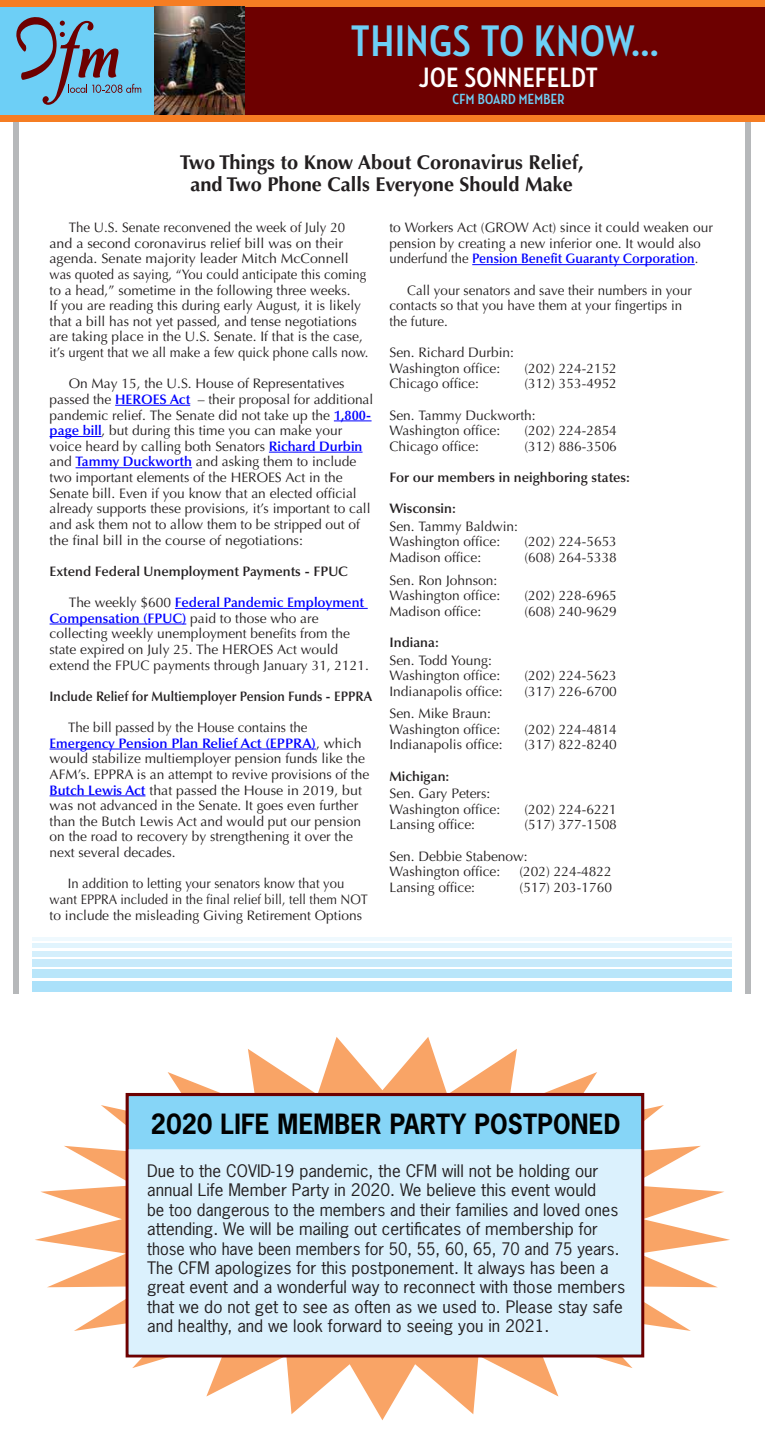
<style>
.page{position:relative;width:765px;height:1440px;background:#fff}
.page>*{position:absolute;margin:0;border:0;box-sizing:border-box;transform-origin:0 0}
.t1{font:700 45px "Neutraface Condensed";letter-spacing:.02em;color:#6dcff6}
.t2{font:700 28.5px "Neutraface Condensed";letter-spacing:.02em;color:#fff}
.t3{font:700 26.25px "News Gothic Std";letter-spacing:.01em;color:#000101;scale:.93 1}
.t4{font:700 20px/22.5px "Optima";color:#231f20;text-align:center}
.t5{font:16.25px/19.4px "News Gothic Std";color:#231f20;scale:1.05 1}
.t6{font:700 15px "Neutraface Condensed";letter-spacing:.02em;color:#6dcff6}
.t7{font:13.75px/15.6px "Optima";color:#231f20}
.t8{font:13.75px/15.6px "Optima";color:#231f20;text-align:center;scale:.95 1}
.t9{font:600 13.75px "Optima";color:#231f20}
.t10{font:600 13.75px "Optima";color:#231f20;scale:.94 1}
.s1{font-weight:600;color:#00f}
</style>
<div class="page">
<div style="left:14px;top:120px;width:5px;height:874px;background:#b6b8ba"></div>
<div style="left:746px;top:120px;width:5px;height:874px;background:#b6b8ba"></div>
<hr style="left:115px;top:405px;width:75px;height:1px;background:#00f">
<hr style="left:334px;top:421px;width:38px;height:1px;background:#00f">
<hr style="left:50px;top:436px;width:52px;height:1px;background:#00f">
<hr style="left:269px;top:452px;width:94px;height:1px;background:#00f">
<hr style="left:76px;top:467px;width:116px;height:1px;background:#00f">
<hr style="left:175px;top:608px;width:193px;height:1px;background:#00f">
<hr style="left:50px;top:624px;width:136px;height:1px;background:#00f">
<hr style="left:50px;top:749px;width:266px;height:1px;background:#00f">
<hr style="left:50px;top:796px;width:96px;height:1px;background:#00f">
<hr style="left:472px;top:264px;width:223px;height:1px;background:#00f">
<div style="left:240px;top:6px;width:525px;height:109px;background:#6d0000"></div>
<div style="left:0;top:6px;width:174px;height:109px;background:#6dcff6"></div>
<svg style="left:16px;top:17px;width:125px;height:88px"></svg>
<div style="left:0;top:115px;width:765px;height:6px;background:#f57d23"></div>
<div style="left:0;top:0;width:765px;height:7px;background:#f57d23"></div>
<img style="left:155px;top:7px;width:89px;height:108px">
<div style="left:32px;top:959px;width:700px;height:8px;background:#c7eafb"></div>
<div style="left:32px;top:969px;width:700px;height:9px;background:#b9e6fa"></div>
<hr style="left:32px;top:938px;width:700px;height:3px;background:#eff9fe">
<div style="left:32px;top:943px;width:700px;height:5px;background:#e1f4fd"></div>
<div style="left:32px;top:951px;width:700px;height:5px;background:#d4effc"></div>
<div style="left:32px;top:981px;width:700px;height:10px;background:#abe1fa"></div>
<svg style="left:35px;top:1037px;width:695px;height:383px"></svg>
<div style="left:126px;top:1093px;width:518px;height:264px;background:#86d5f7;border:3px solid #6d0000"></div>
<div style="left:129px;top:1149px;width:512px;height:206px;background:#dbf1fd"></div>
<h1 class="t1" style="left:351px;top:16px;width:309px">THINGS TO KNOW...</h1>
<h2 class="t2" style="left:419px;top:62px;width:180px">JOE SONNEFELDT</h2>
<p class="t6" style="left:452px;top:90px;width:114px">CFM BOARD MEMBER</p>
<h3 class="t4" style="left:180px;top:151px;width:405px">Two Things to Know About Coronavirus Relief, and Two Phone Calls Everyone Should Make</h3>
<p class="t7" style="left:50px;top:220px;width:320px;text-indent:19px">The U.S. Senate reconvened the week of July 20 and a second coronavirus relief bill was on their agenda. Senate majority leader Mitch McConnell was quoted as saying, “You could anticipate this coming to a head,” sometime in the following three weeks.<br>If you are reading this during early August, it is likely that a bill has not yet passed, and tense negotiations are taking place in the U.S. Senate. If that is the case, it’s urgent that we all make a few quick phone calls now.</p>
<p class="t7" style="left:50px;top:376px;width:325px;text-indent:19px">On May 15, the U.S. House of Representatives passed the <span class="s1">HEROES Act</span> – their proposal for additional pandemic relief. The Senate did not take up the <span class="s1">1,800- page bill</span>, but during this time you can make your voice heard by calling both Senators <span class="s1">Richard Durbin </span>and <span class="s1">Tammy Duckworth</span> and asking them to include two important elements of the HEROES Act in the Senate bill. Even if you know that an elected official already supports these provisions, it’s important to call and ask them not to allow them to be stripped out of the final bill in the course of negotiations:</p>
<p class="t9" style="left:50px;top:563px;width:300px">Extend Federal Unemployment Payments - FPUC</p>
<p class="t7" style="left:50px;top:595px;width:321px;text-indent:19px">The weekly $600 <span class="s1">Federal Pandemic Employment Compensation (FPUC)</span> paid to those who are collecting weekly unemployment benefits from the state expired on July 25. The HEROES Act would extend the FPUC payments through January 31, 2121.</p>
<p class="t10" style="left:50px;top:688px;width:345px">Include Relief for Multiemployer Pension Funds - EPPRA</p>
<p class="t7" style="left:50px;top:720px;width:321px;text-indent:19px">The bill passed by the House contains the <span class="s1">Emergency Pension Plan Relief Act (EPPRA)</span>, which would stabilize multiemployer pension funds like the AFM’s. EPPRA is an attempt to revive provisions of the <span class="s1">Butch Lewis Act</span> that passed the House in 2019, but was not advanced in the Senate. It goes even further than the Butch Lewis Act and would put our pension on the road to recovery by strengthening it over the next several decades.</p>
<p class="t8" style="left:50px;top:876px;width:337px">In addition to letting your senators know that you<br>want EPPRA included in the final relief bill, tell them NOT to include the misleading Giving Retirement Options</p>
<p class="t7" style="left:389px;top:220px;width:325px">to Workers Act (GROW Act) since it could weaken our pension by creating a new inferior one. It would also underfund the <span class="s1">Pension Benefit Guaranty Corporation</span>.</p>
<p class="t7" style="left:389px;top:282px;width:304px;text-indent:18px">Call your senators and save their numbers in your contacts so that you have them at your fingertips in the future.</p>
<p class="t7" style="left:389px;top:345px;width:126px">Sen. Richard Durbin:<br>Washington office:</p>
<p class="t7" style="left:524px;top:360px;width:94px">(202) 224-2152</p>
<p class="t7" style="left:389px;top:376px;width:91px">Chicago office:</p>
<p class="t7" style="left:524px;top:376px;width:94px">(312) 353-4952</p>
<p class="t7" style="left:389px;top:407px;width:148px">Sen. Tammy Duckworth:<br>Washington office:</p>
<p class="t7" style="left:524px;top:423px;width:94px">(202) 224-2854</p>
<p class="t7" style="left:389px;top:438px;width:91px">Chicago office:</p>
<p class="t7" style="left:524px;top:438px;width:94px">(312) 886-3506</p>
<p class="t9" style="left:389px;top:469px;width:242px">For our members in neighboring states:</p>
<p class="t9" style="left:389px;top:501px;width:68px">Wisconsin:</p>
<p class="t7" style="left:389px;top:519px;width:130px">Sen. Tammy Baldwin:<br>Washington office:</p>
<p class="t7" style="left:524px;top:534px;width:94px">(202) 224-5653</p>
<p class="t7" style="left:389px;top:550px;width:93px">Madison office:</p>
<p class="t7" style="left:524px;top:550px;width:94px">(608) 264-5338</p>
<p class="t7" style="left:389px;top:572px;width:112px">Sen. Ron Johnson:<br>Washington office:</p>
<p class="t7" style="left:524px;top:588px;width:94px">(202) 228-6965</p>
<p class="t7" style="left:389px;top:603px;width:93px">Madison office:</p>
<p class="t7" style="left:524px;top:603px;width:94px">(608) 240-9629</p>
<p class="t9" style="left:389px;top:634px;width:51px">Indiana:</p>
<p class="t7" style="left:389px;top:652px;width:112px">Sen. Todd Young:<br>Washington office:</p>
<p class="t7" style="left:524px;top:668px;width:94px">(202) 224-5623</p>
<p class="t7" style="left:389px;top:683px;width:115px">Indianapolis office:</p>
<p class="t7" style="left:524px;top:683px;width:94px">(317) 226-6700</p>
<p class="t7" style="left:389px;top:706px;width:112px">Sen. Mike Braun:<br>Washington office:</p>
<p class="t7" style="left:524px;top:722px;width:94px">(202) 224-4814</p>
<p class="t7" style="left:389px;top:737px;width:115px">Indianapolis office:</p>
<p class="t7" style="left:524px;top:737px;width:94px">(317) 822-8240</p>
<p class="t9" style="left:389px;top:768px;width:61px">Michigan:</p>
<p class="t7" style="left:389px;top:786px;width:112px">Sen. Gary Peters:<br>Washington office:</p>
<p class="t7" style="left:524px;top:802px;width:94px">(202) 224-6221</p>
<p class="t7" style="left:389px;top:817px;width:87px">Lansing office:</p>
<p class="t7" style="left:524px;top:817px;width:94px">(517) 377-1508</p>
<p class="t7" style="left:389px;top:848px;width:140px">Sen. Debbie Stabenow:<br>Washington office:</p>
<p class="t7" style="left:519px;top:864px;width:94px">(202) 224-4822</p>
<p class="t7" style="left:389px;top:880px;width:87px">Lansing office:</p>
<p class="t7" style="left:520px;top:880px;width:94px">(517) 203-1760</p>
<h3 class="t3" style="left:151px;top:1106px;width:506px">2020 LIFE MEMBER PARTY POSTPONED</h3>
<p class="t5" style="left:147px;top:1161px;width:457px">Due to the COVID-19 pandemic, the CFM will not be holding our annual Life Member Party in 2020. We believe this event would<br>be too dangerous to the members and their families and loved ones attending. We will be mailing out certificates of membership for those who have been members for 50, 55, 60, 65, 70 and 75 years.<br>The CFM apologizes for this postponement. It always has been a great event and a wonderful way to reconnect with those members that we do not get to see as often as we used to. Please stay safe and healthy, and we look forward to seeing you in 2021.</p>
</div>
